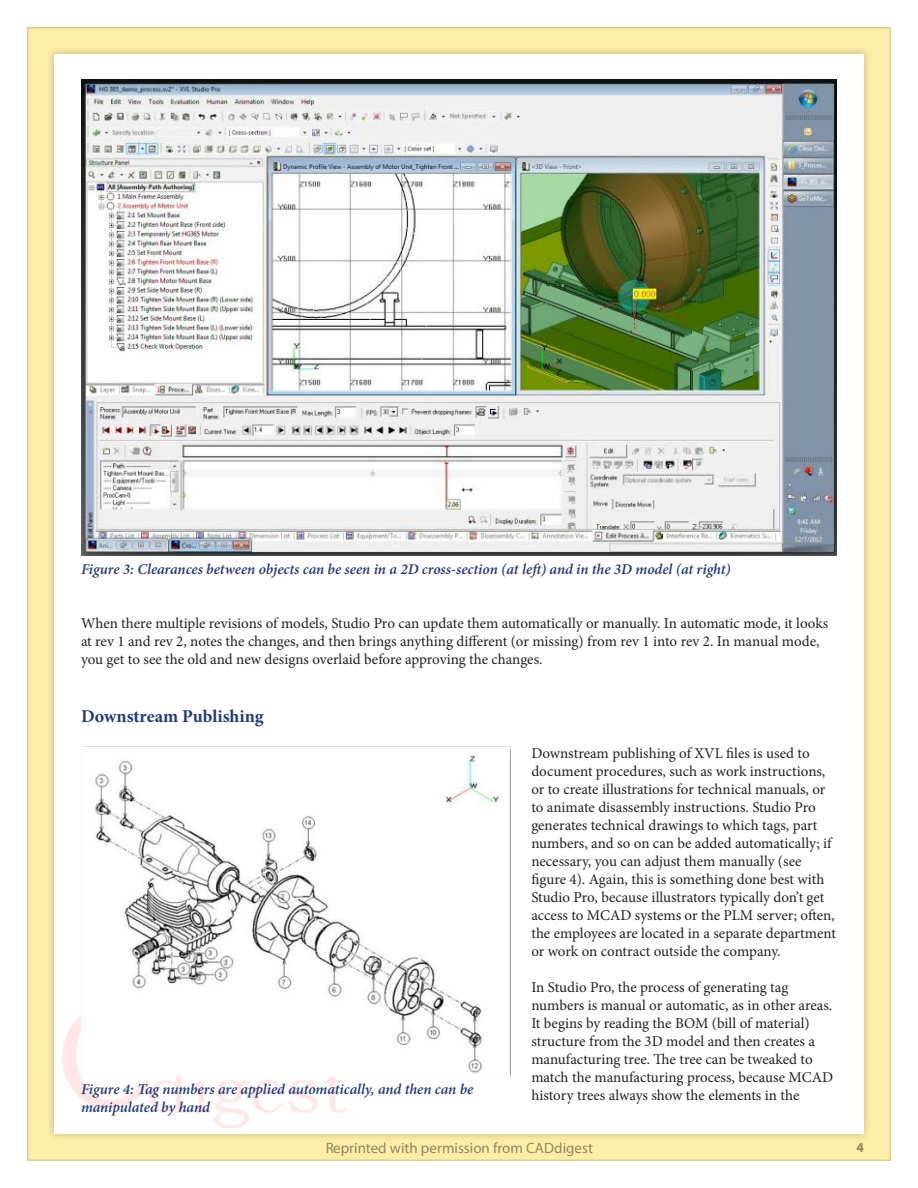
<style>
.page{position:relative;width:918px;height:1188px;background:#fff}
.page>*{position:absolute;margin:0;border:0;box-sizing:border-box;transform-origin:0 0}
.Heading_2{font:700 18px "Minion Pro";color:#233879}
.t1{font:15px/18px "Minion Pro";letter-spacing:-.005em;color:#231f20}
.t2{font:italic 600 15px/18px "Minion Pro";letter-spacing:-.005em;color:#233879}
.t3{font:15px "Myriad Pro";color:#231f20}
.t4{font:700 13.5px "Myriad Pro";color:#231f20}
</style>
<div class="page">
<div style="left:27px;top:27px;width:864px;height:1134px;background:#fceea8"></div>
<div style="left:46px;top:46px;width:826px;height:1096px;background:#231f20;opacity:.25"></div>
<div style="left:54px;top:54px;width:810px;height:1080px;background:#fff"></div>
<img style="left:62px;top:1016px;width:284px;height:112px">
<img style="left:81px;top:80px;width:756px;height:476px">
<img style="left:81px;top:747px;width:430px;height:329px">
<p class="t2" style="left:81px;top:560px;width:651px">Figure 3: Clearances between objects can be seen in a 2D cross-section (at left) and in the 3D model (at right)</p>
<p class="t1" style="left:81px;top:614px;width:749px">When there multiple revisions of models, Studio Pro can update them automatically or manually. In automatic mode, it looks at rev 1 and rev 2, notes the changes, and then brings anything different (or missing) from rev 1 into rev 2. In manual mode, you get to see the old and new designs overlaid before approving the changes.</p>
<p class="Heading_2" style="left:81px;top:703px;width:184px">Downstream Publishing</p>
<p class="t2" style="left:81px;top:1080px;width:394px">Figure 4: Tag numbers are applied automatically, and then can be manipulated by hand</p>
<p class="t1" style="left:531px;top:744px;width:306px">Downstream publishing of XVL files is used to document procedures, such as work instructions, or to create illustrations for technical manuals, or to animate disassembly instructions. Studio Pro generates technical drawings to which tags, part numbers, and so on can be added automatically; if necessary, you can adjust them manually (see figure 4). Again, this is something done best with Studio Pro, because illustrators typically don’t get access to MCAD systems or the PLM server; often, the employees are located in a separate department or work on contract outside the company.</p>
<p class="t1" style="left:531px;top:978px;width:303px">In Studio Pro, the process of generating tag numbers is manual or automatic, as in other areas.<br>It begins by reading the BOM (bill of material) structure from the 3D model and then creates a manufacturing tree. The tree can be tweaked to match the manufacturing process, because MCAD history trees always show the elements in the</p>
<p class="t3" style="left:325px;top:1139px;width:269px">Reprinted with permission from CADdigest</p>
<p class="t4" style="left:857px;top:1138px;width:9px">4</p>
</div>
